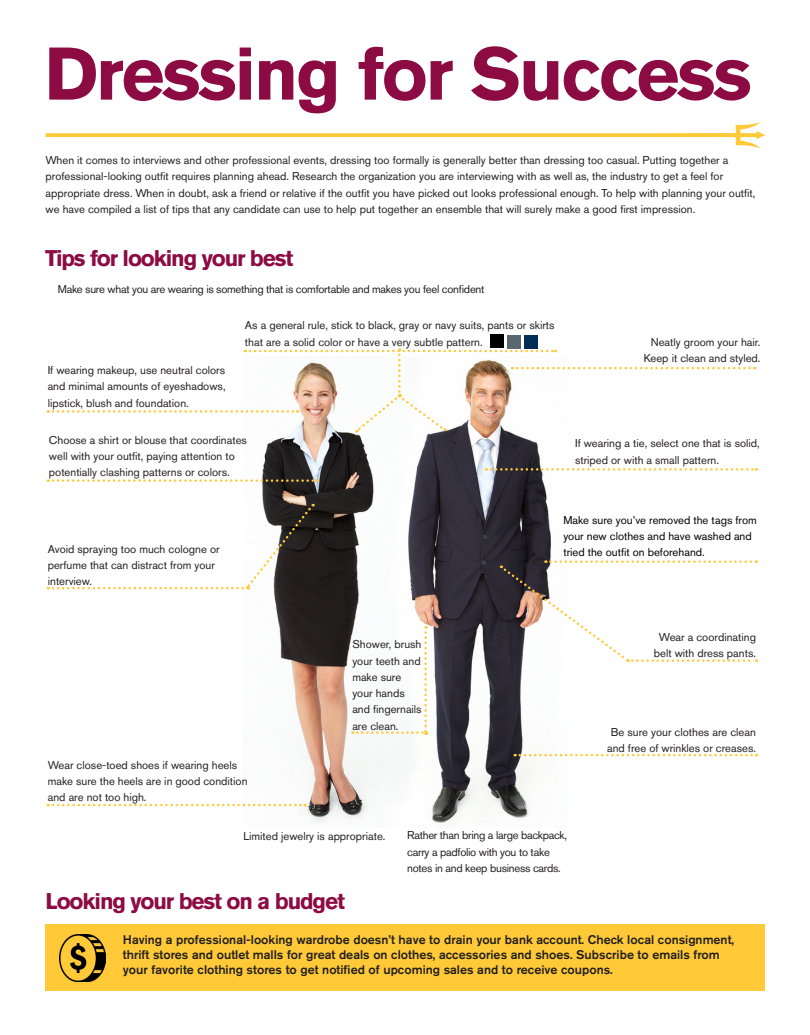
<style>
.page{position:relative;width:810px;height:1035px;background:#fff}
.page>*{position:absolute;margin:0;border:0;box-sizing:border-box;transform-origin:0 0}
.t1{font:700 73.75px "Akzidenz Grotesk Std";letter-spacing:-.03em;color:#8c0b42}
.t2{font:700 22.5px "Akzidenz Grotesk Std";letter-spacing:-.05em;color:#8c0b42}
.t3{font:500 12.5px/15px "Akzidenz Grotesk Std";color:#231f20}
.t4{font:11.25px/16.2px "Akzidenz Grotesk Std";color:#231f20}
.t5{font:11.25px/16.2px "Akzidenz Grotesk Std";letter-spacing:-.025em;color:#231f20}
.t6{font:11.25px/16.2px "Akzidenz Grotesk Std";color:#000001}
</style>
<div class="page">
<svg style="left:46px;top:133px;width:611px;height:4px;background:#fc4"></svg>
<svg style="left:657px;top:122px;width:109px;height:26px"></svg>
<div style="left:45px;top:925px;width:720px;height:66px;background:#ffc938"></div>
<img style="left:59px;top:935px;width:47px;height:46px">
<img style="left:243px;top:433px;width:324px;height:392px">
<svg style="left:48px;top:479px;width:269px;height:3px"></svg>
<svg style="left:486px;top:468px;width:271px;height:3px"></svg>
<svg style="left:501px;top:560px;width:256px;height:103px"></svg>
<svg style="left:48px;top:349px;width:707px;height:84px"></svg>
<div style="left:490px;top:335px;width:14px;height:13px;background:#000001"></div>
<div style="left:525px;top:335px;width:13px;height:13px;background:#002c55"></div>
<div style="left:507px;top:335px;width:14px;height:13px;background:#5a676e"></div>
<svg style="left:352px;top:626px;width:75px;height:109px"></svg>
<svg style="left:48px;top:504px;width:266px;height:85px"></svg>
<svg style="left:48px;top:804px;width:258px;height:2px"></svg>
<svg style="left:515px;top:754px;width:242px;height:2px"></svg>
<p class="t1" style="left:44px;top:31px;width:709px">Dressing for Success</p>
<p class="t4" style="left:46px;top:152px;width:711px">When it comes to interviews and other professional events, dressing too formally is generally better than dressing too casual. Putting together a professional-looking outfit requires planning ahead. Research the organization you are interviewing with as well as, the industry to get a feel for appropriate dress. When in doubt, ask a friend or relative if the outfit you have picked out looks professional enough. To help with planning your outfit, we have compiled a list of tips that any candidate can use to help put together an ensemble that will surely make a good first impression.</p>
<p class="t2" style="left:45px;top:245px;width:250px">Tips for looking your best</p>
<p class="t5" style="left:58px;top:280px;width:428px">Make sure what you are wearing is something that is comfortable and makes you feel confident</p>
<p class="t4" style="left:48px;top:362px;width:179px;text-align:justify">If wearing makeup, use neutral colors and minimal amounts of eyeshadows, lipstick, blush and foundation.</p>
<p class="t4" style="left:245px;top:317px;width:311px">As a general rule, stick to black, gray or navy suits, pants or skirts that are a solid color or have a very subtle pattern.</p>
<p class="t4" style="left:49px;top:432px;width:200px">Choose a shirt or blouse that coordinates well with your outfit, paying attention to potentially clashing patterns or colors.</p>
<p class="t4" style="left:651px;top:334px;width:111px">Neatly groom your hair.</p>
<p class="t4" style="left:644px;top:350px;width:118px">Keep it clean and styled.</p>
<p class="t4" style="left:575px;top:435px;width:186px">If wearing a tie, select one that is solid, striped or with a small pattern.</p>
<p class="t4" style="left:48px;top:541px;width:173px">Avoid spraying too much cologne or perfume that can distract from your interview.</p>
<p class="t6" style="left:563px;top:512px;width:195px">Make sure you’ve removed the tags from your new clothes and have washed and tried the outfit on beforehand.</p>
<p class="t4" style="left:48px;top:757px;width:201px">Wear close-toed shoes if wearing heels make sure the heels are in good condition and are not too high.</p>
<p class="t4" style="left:352px;top:636px;width:71px">Shower, brush your teeth and make sure your hands and fingernails are clean.</p>
<p class="t4" style="left:659px;top:628px;width:99px">Wear a coordinating</p>
<p class="t4" style="left:654px;top:645px;width:104px">belt with dress pants.</p>
<p class="t4" style="left:611px;top:724px;width:147px">Be sure your clothes are clean</p>
<p class="t4" style="left:607px;top:740px;width:150px">and free of wrinkles or creases.</p>
<p class="t4" style="left:243px;top:828px;width:144px">Limited jewelry is appropriate.</p>
<p class="t2" style="left:46px;top:889px;width:301px">Looking your best on a budget</p>
<p class="t5" style="left:407px;top:827px;width:161px">Rather than bring a large backpack, carry a padfolio with you to take notes in and keep business cards.</p>
<p class="t3" style="left:123px;top:932px;width:613px">Having a professional-looking wardrobe doesn’t have to drain your bank account. Check local consignment, thrift stores and outlet malls for great deals on clothes, accessories and shoes. Subscribe to emails from your favorite clothing stores to get notified of upcoming sales and to receive coupons.</p>
</div>
